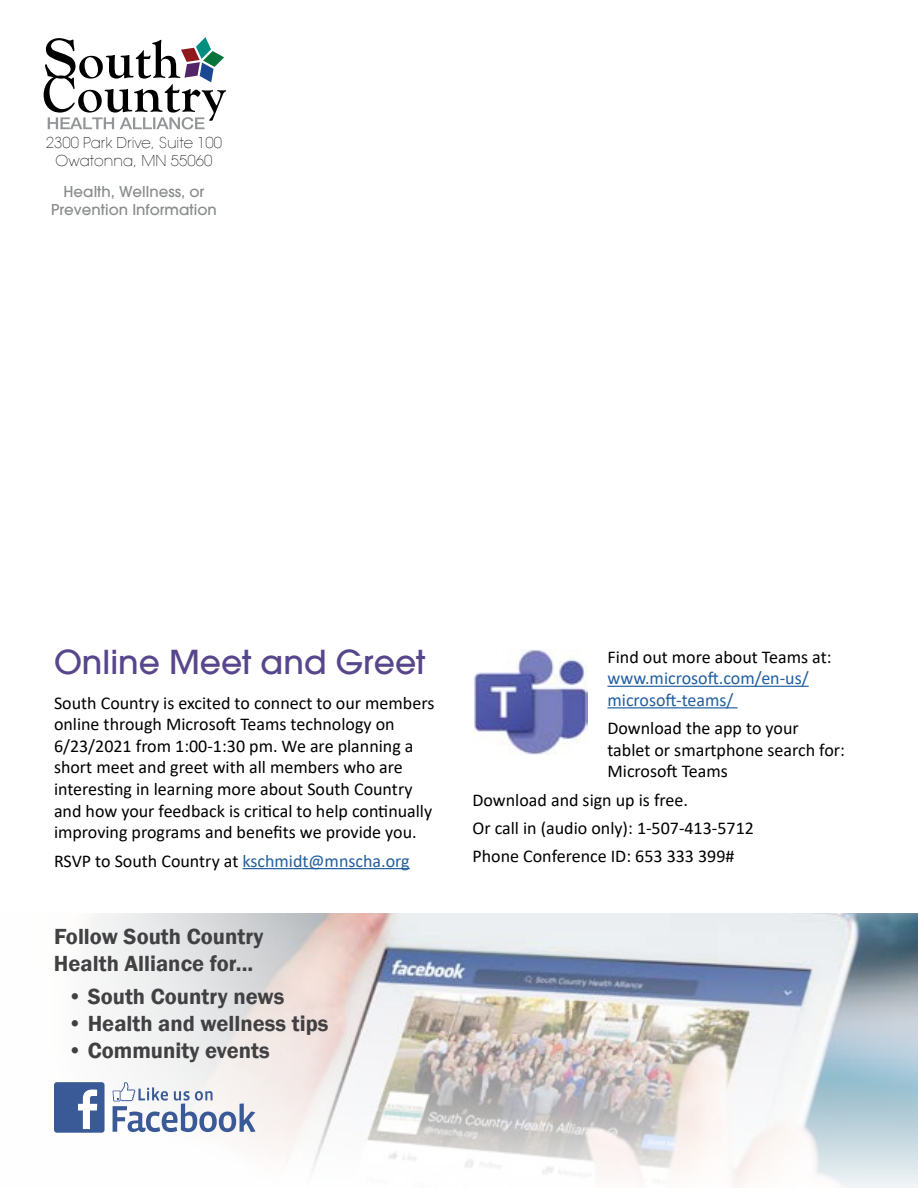
<style>
.page{position:relative;width:918px;height:1188px;background:#fff}
.page>*{position:absolute;margin:0;border:0;box-sizing:border-box;transform-origin:0 0}
.Article_Header{font:500 33px "ITC Avant Garde Gothic";color:#58468c}
.t1{font:600 22.5px/27px "Franklin Gothic";color:#414042}
.SCHA_Main_Body{font:18px/21.6px "Calibri";color:#000}
.SCHA_Main_Body-2{font:18px/21.6px "Calibri";color:#215e9e}
.t2{font:500 15px/18px "ITC Avant Garde Gothic";color:#8a8c8e;text-align:center}
.t3{font:200 15px/18px "ITC Avant Garde Gothic";color:#000;text-align:center}
.s1{color:#215e9e}
.s2{color:#000}
</style>
<div class="page">
<img style="left:347px;top:913px;width:571px;height:275px">
<svg style="left:92px;top:913px;width:255px;height:257px"></svg>
<div style="left:54px;top:1082px;width:51px;height:51px;background:#3a5997;border-radius:3px"></div>
<svg style="left:113px;top:1082px;width:143px;height:50px"></svg>
<svg style="left:78px;top:1090px;width:19px;height:39px"></svg>
<hr style="left:242px;top:868px;width:168px;height:1px;background:#215e9e">
<hr style="left:608px;top:686px;width:201px;height:1px;background:#215e9e">
<hr style="left:608px;top:707px;width:130px;height:1px;background:#215e9e">
<img style="left:473px;top:649px;width:114px;height:105px">
<svg style="left:44px;top:37px;width:182px;height:92px"></svg>
<p class="t3" style="left:46px;top:134px;width:178px">2300 Park Drive, Suite 100<br>Owatonna, MN 55060</p>
<p class="t2" style="left:51px;top:183px;width:167px">Health, Wellness, or<br>Prevention Information</p>
<p class="Article_Header" style="left:54px;top:641px;width:373px">Online Meet and Greet</p>
<p class="SCHA_Main_Body" style="left:54px;top:691px;width:382px">South Country is excited to connect to our members online through Microsoft Teams technology on 6/23/2021 from 1:00-1:30 pm. We are planning a short meet and greet with all members who are interesting in learning more about South Country and how your feedback is critical to help continually improving programs and benefits we provide you.</p>
<p class="SCHA_Main_Body" style="left:54px;top:849px;width:357px">RSVP to South Country at <span class="s1">kschmidt@mnscha.org</span></p>
<p class="t1" style="left:54px;top:923px;width:211px">Follow South Country<br>Health Alliance for...</p>
<p class="t1" style="left:68px;top:984px;width:218px">• South Country news</p>
<p class="t1" style="left:68px;top:1011px;width:263px">• Health and wellness tips</p>
<p class="t1" style="left:68px;top:1038px;width:204px">• Community events</p>
<p class="SCHA_Main_Body-2" style="left:608px;top:645px;width:226px"><span class="s2">Find out more about Teams at: </span>www.microsoft.com/en-us/ microsoft-teams/</p>
<p class="SCHA_Main_Body" style="left:608px;top:717px;width:239px">Download the app to your tablet or smartphone search for:<br>Microsoft Teams</p>
<p class="SCHA_Main_Body" style="left:472px;top:789px;width:217px">Download and sign up is free.</p>
<p class="SCHA_Main_Body" style="left:472px;top:817px;width:283px">Or call in (audio only): 1-507-413-5712</p>
<p class="SCHA_Main_Body" style="left:472px;top:845px;width:264px">Phone Conference ID: 653 333 399#</p>
</div>
